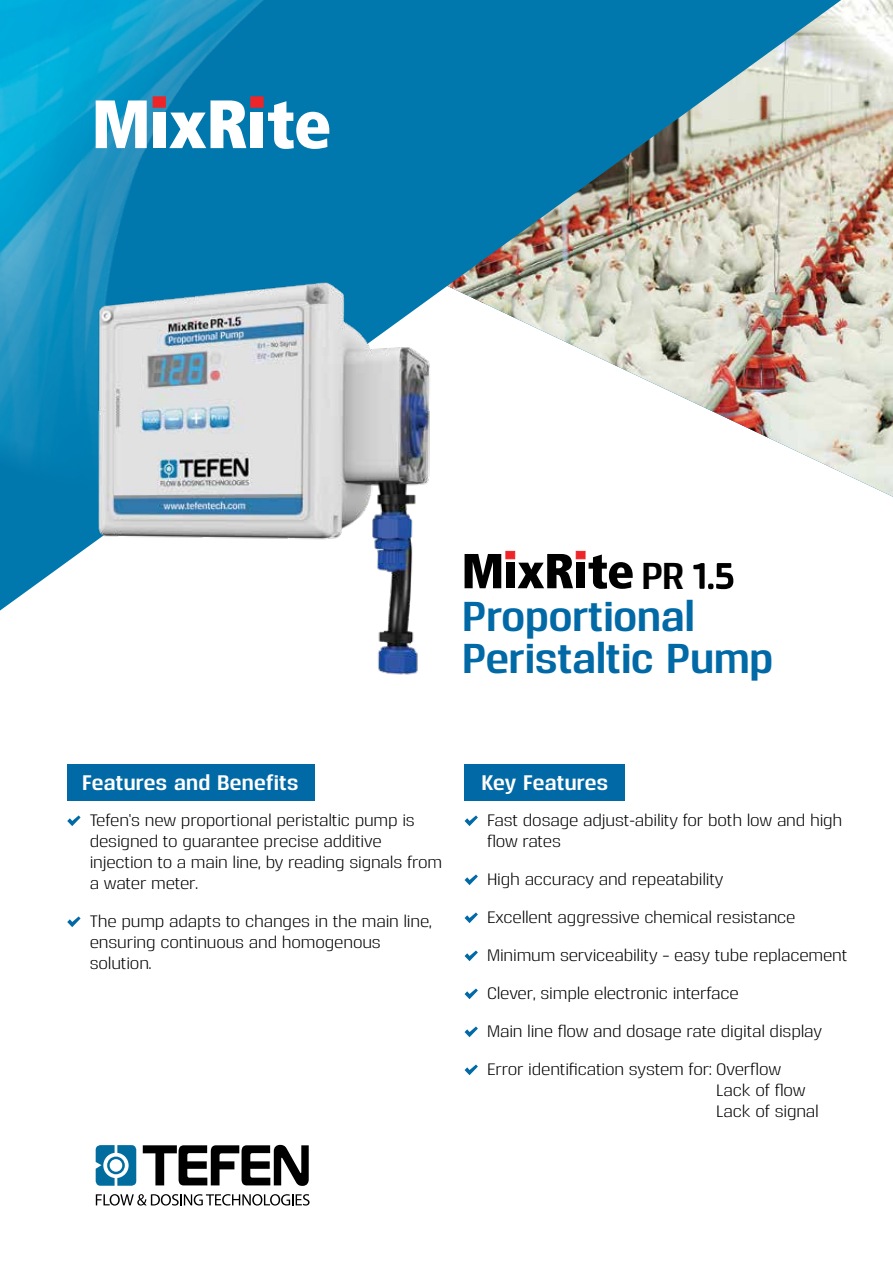
<style>
.page{position:relative;width:893px;height:1263px;background:#fff}
.page>*{position:absolute;margin:0;border:0;box-sizing:border-box;transform-origin:0 0}
.t1{font:700 50.85px "Fb Spoiler";color:#000}
.t2{font:700 41.55px/42.6px "Reznik";color:#0069a6}
.t3{font:700 37.35px "Reznik";color:#000}
.t4{font:700 21px "Reznik";letter-spacing:.015em;color:#fff}
.t5{font:16.5px/21px "Reznik";letter-spacing:-.01em;color:#000}
</style>
<div class="page">
<div style="left:67px;top:764px;width:248px;height:36px;background:#0069a6"></div>
<div style="left:465px;top:764px;width:160px;height:36px;background:#0069a6"></div>
<svg style="left:96px;top:1145px;width:40px;height:41px"></svg>
<div style="left:107px;top:1156px;width:18px;height:18px;border:3px solid #006d9e;border-radius:50%"></div>
<svg style="left:96px;top:1194px;width:214px;height:11px"></svg>
<svg style="left:143px;top:1145px;width:166px;height:41px"></svg>
<img style="left:841px;top:0;width:52px;height:497px">
<img style="left:704px;top:0;width:137px;height:472px">
<img style="left:0;top:0;width:704px;height:611px">
<svg style="left:67px;top:815px;width:14px;height:11px"></svg>
<svg style="left:67px;top:916px;width:14px;height:11px"></svg>
<svg style="left:465px;top:815px;width:13px;height:11px"></svg>
<svg style="left:465px;top:874px;width:13px;height:11px"></svg>
<svg style="left:465px;top:912px;width:13px;height:11px"></svg>
<svg style="left:465px;top:950px;width:13px;height:11px"></svg>
<svg style="left:465px;top:988px;width:13px;height:11px"></svg>
<svg style="left:465px;top:1026px;width:13px;height:11px"></svg>
<svg style="left:465px;top:1064px;width:13px;height:11px"></svg>
<svg style="left:465px;top:554px;width:36px;height:34px"></svg>
<div style="left:506px;top:563px;width:9px;height:25px;background:#000"></div>
<svg style="left:518px;top:554px;width:55px;height:34px"></svg>
<div style="left:576px;top:563px;width:9px;height:25px;background:#000"></div>
<svg style="left:589px;top:554px;width:44px;height:35px"></svg>
<div style="left:506px;top:551px;width:9px;height:8px;background:#ee2528;border:1px solid #ee2528"></div>
<div style="left:576px;top:551px;width:9px;height:8px;background:#ee2528;border:1px solid #ee2528"></div>
<svg style="left:96px;top:100px;width:51px;height:48px"></svg>
<div style="left:153px;top:113px;width:12px;height:35px;background:#fff"></div>
<svg style="left:169px;top:100px;width:77px;height:48px"></svg>
<div style="left:251px;top:113px;width:12px;height:35px;background:#fff"></div>
<svg style="left:268px;top:101px;width:61px;height:48px"></svg>
<div style="left:153px;top:97px;width:12px;height:10px;background:#ee2528"></div>
<div style="left:251px;top:97px;width:12px;height:10px;background:#ee2528"></div>
<img style="left:91px;top:280px;width:345px;height:395px">
<h3 class="t3" style="left:642px;top:551px;width:45px">PR</h3>
<h1 class="t1" style="left:689px;top:547px;width:48px">1.5</h1>
<h2 class="t2" style="left:462px;top:592px;width:312px">Proportional<br>Peristaltic Pump</h2>
<p class="t4" style="left:82px;top:769px;width:218px">Features and Benefits</p>
<p class="t5" style="left:90px;top:809px;width:354px">Tefens’ new proportional peristaltic pump is designed to guarantee precise additive injection to a main line, by reading signals from a water meter.</p>
<p class="t5" style="left:90px;top:910px;width:344px">The pump adapts to changes in the main line, ensuring continuous and homogenous solution.</p>
<p class="t4" style="left:481px;top:769px;width:128px">Key Features</p>
<p class="t5" style="left:487px;top:809px;width:357px">Fast dosage adjust-ability for both low and high flow rates</p>
<p class="t5" style="left:487px;top:868px;width:238px">High accuracy and repeatability</p>
<p class="t5" style="left:487px;top:906px;width:310px">Excellent aggressive chemical resistance</p>
<p class="t5" style="left:487px;top:944px;width:362px">Minimum serviceability – easy tube replacement</p>
<p class="t5" style="left:487px;top:982px;width:253px">Clever, simple electronic interface</p>
<p class="t5" style="left:487px;top:1020px;width:337px">Main line flow and dosage rate digital display</p>
<p class="t5" style="left:716px;top:1058px;width:104px;text-indent:-229px">Error identification system for: Overflow<br>Lack of flow<br>Lack of signal</p>
</div>
